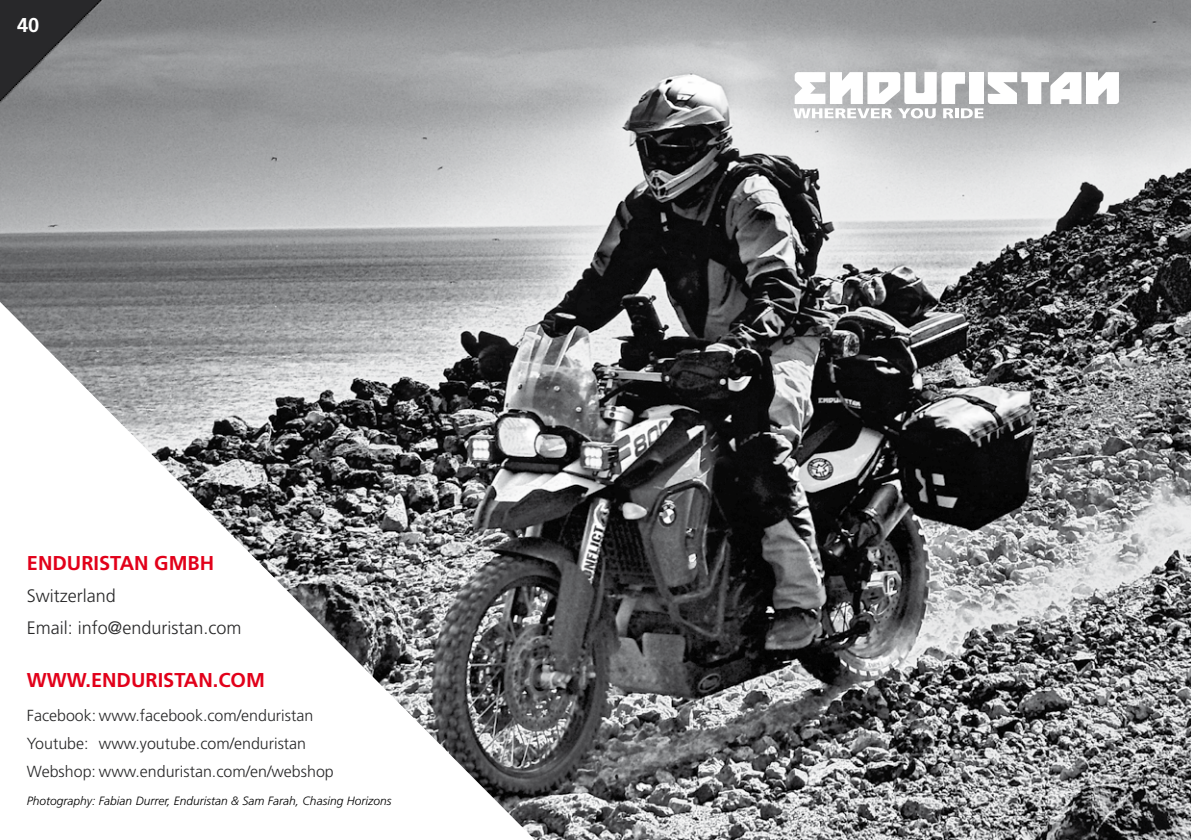
<style>
.page{position:relative;width:1191px;height:840px;background:#fff}
.page>*{position:absolute;margin:0;border:0;box-sizing:border-box;transform-origin:0 0}
.t1{font:700 20px "Frutiger";color:#e2001a}
.t2{font:700 20px "Frutiger CE";color:#fff}
.t3{font:300 18px/32px "Frutiger CE";color:#282829}
.t4{font:300 16px/28px "Frutiger CE";color:#282829}
.t5{font:italic 300 12px "Frutiger CE";color:#000}
</style>
<div class="page">
<img style="left:0;top:0;width:1191px;height:839px">
<img style="left:0;top:0;width:119px;height:119px">
<svg style="left:0;top:301px;width:535px;height:538px"></svg>
<svg style="left:793px;top:72px;width:326px;height:46px"></svg>
<p class="t2" style="left:17px;top:13px;width:24px">40</p>
<p class="t1" style="left:27px;top:551px;width:189px">ENDURISTAN GMBH</p>
<p class="t3" style="left:27px;top:579px;width:216px">Switzerland<br>Email: info@enduristan.com</p>
<p class="t1" style="left:27px;top:668px;width:240px">WWW.ENDURISTAN.COM</p>
<p class="t4" style="left:27px;top:700px;width:308px">Facebook: www.facebook.com/enduristan<br>Youtube: www.youtube.com/enduristan<br>Webshop: www.enduristan.com/en/webshop</p>
<p class="t5" style="left:27px;top:793px;width:366px">Photography: Fabian Durrer, Enduristan &amp; Sam Farah, Chasing Horizons</p>
</div>
